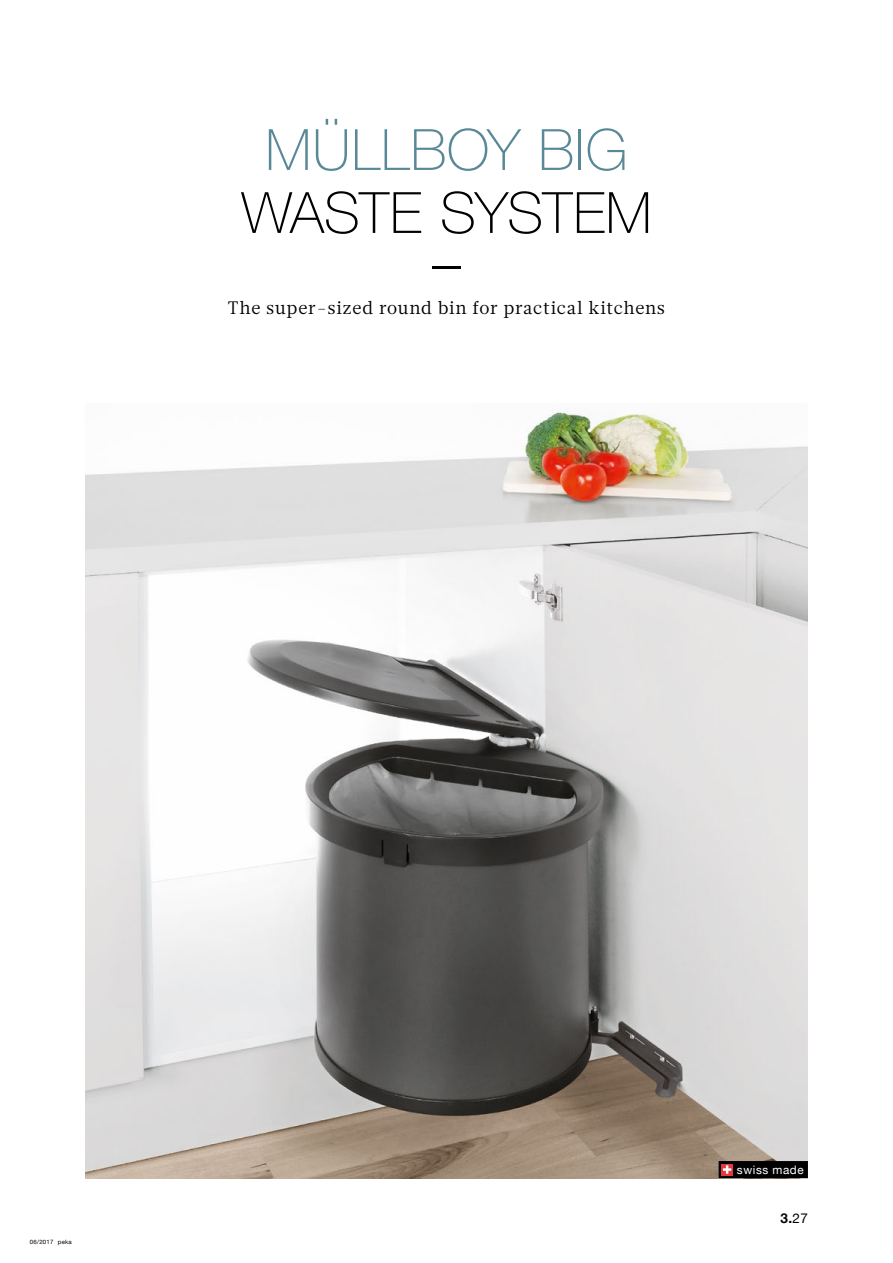
<style>
.page{position:relative;width:893px;height:1263px;background:#fff}
.page>*{position:absolute;margin:0;border:0;box-sizing:border-box;transform-origin:0 0}
.t1{font:100 57px "Helvetica Neue";letter-spacing:-.01em;color:#000}
.t2{font:100 57px "Helvetica Neue";letter-spacing:.015em;color:#598897}
.t3{font:18px "Glosa Text";letter-spacing:.04em;color:#000}
.t4{font:700 13.5px "Helvetica Neue LT";color:#000}
.t5{font:11.7px "Helvetica Neue LT";letter-spacing:.05em;color:#fff}
.t6{font:6px "Helvetica Neue LT";letter-spacing:.05em;color:#000}
.s1{font-weight:400}
</style>
<div class="page">
<img style="left:85px;top:411px;width:723px;height:767px">
<hr style="left:432px;top:266px;width:29px;height:3px;background:#000">
<svg style="left:719px;top:1161px;width:89px;height:17px;background:#170a0a"></svg>
<h1 class="t2" style="left:265px;top:106px;width:364px">MÜLLBOY BIG</h1>
<h1 class="t1" style="left:241px;top:169px;width:412px">WASTE SYSTEM</h1>
<p class="t3" style="left:228px;top:296px;width:439px">The super-sized round bin for practical kitchens</p>
<p class="t6" style="left:30px;top:1238px;width:44px">06/2017 peka</p>
<p class="t5" style="left:737px;top:1162px;width:68px">swiss made</p>
<p class="t4" style="left:781px;top:1210px;width:29px">3.<span class="s1">27</span></p>
</div>
